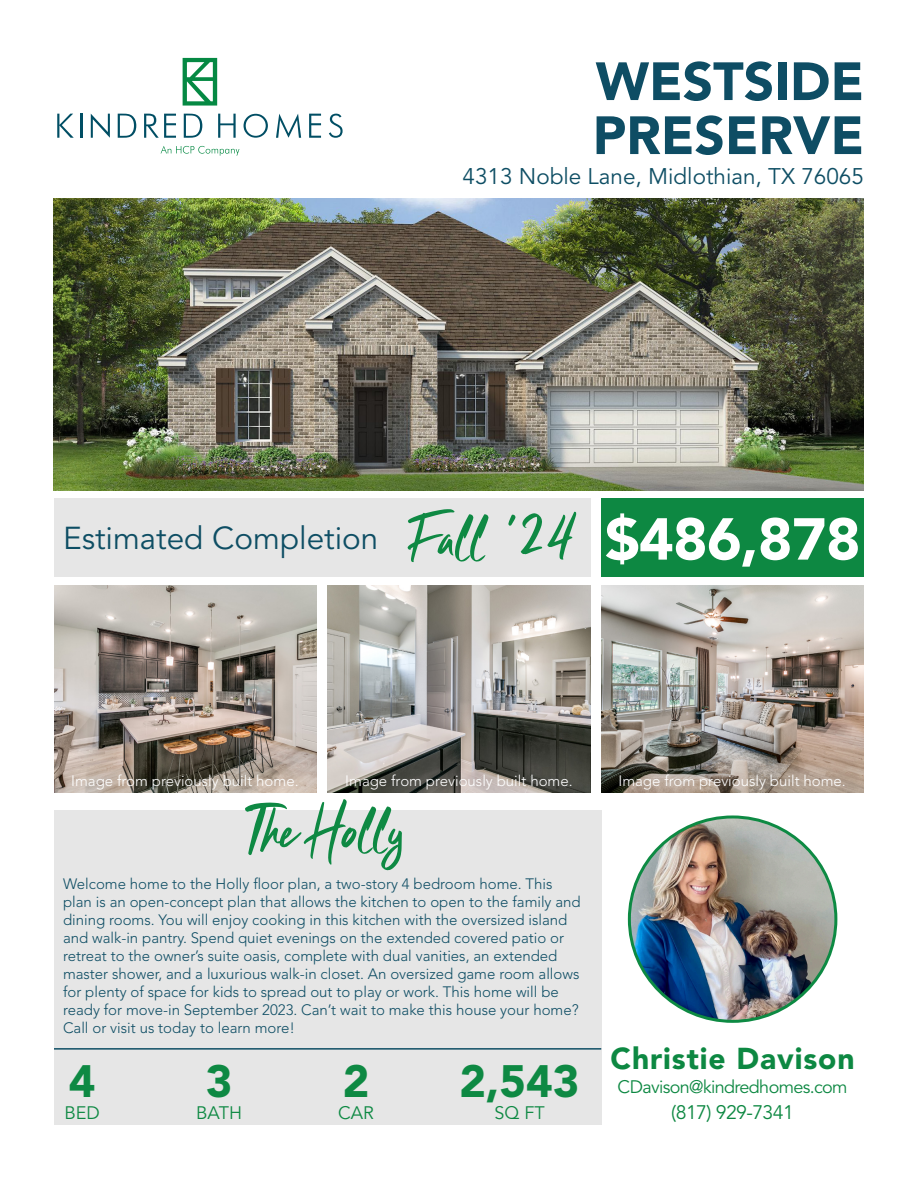
<style>
.page{position:relative;width:918px;height:1188px;background:#fff}
.page>*{position:absolute;margin:0;border:0;box-sizing:border-box;transform-origin:0 0}
.t1{font:900 58.5px "Avenir LT Std";letter-spacing:-.01em;color:#fff}
.Paragraph_Style_1{font:900 53.25px "Avenir LT Std";color:#0e4d64}
.t2{font:52.5px "Clattering";color:#0e8943}
.t3{font:900 45px "Avenir LT Std";color:#0e8943}
.t4{font:31.5px "Avenir LT Std";color:#0e4e64}
.t5{font:900 30px "Avenir LT Std";letter-spacing:.03em;color:#0d8842}
.t6{font:22.5px "Avenir LT Std";color:#0e4e64}
.t7{font:19.5px "Avenir LT Std";letter-spacing:-.03em;color:#0d8842}
.t8{font:18px "Avenir LT Std";letter-spacing:-.035em;color:#0d8842}
.t9{font:18px "Avenir LT Std";color:#0e8943}
.t10{font:300 15px/18px "Avenir LT Std";color:#0e4d64}
.t11{font:300 15px "Avenir LT Std";color:#fff}
</style>
<div class="page">
<svg style="left:183px;top:58px;width:34px;height:48px"></svg>
<svg style="left:57px;top:114px;width:17px;height:24px"></svg>
<svg style="left:91px;top:114px;width:19px;height:24px"></svg>
<svg style="left:118px;top:114px;width:18px;height:24px"></svg>
<svg style="left:144px;top:114px;width:32px;height:24px"></svg>
<svg style="left:184px;top:114px;width:18px;height:24px"></svg>
<svg style="left:218px;top:114px;width:18px;height:24px"></svg>
<svg style="left:244px;top:114px;width:24px;height:24px"></svg>
<svg style="left:276px;top:114px;width:25px;height:24px"></svg>
<svg style="left:309px;top:114px;width:12px;height:24px"></svg>
<svg style="left:329px;top:114px;width:14px;height:24px"></svg>
<hr style="left:81px;top:114px;width:2px;height:24px;background:#004e64">
<svg style="left:161px;top:146px;width:78px;height:10px"></svg>
<div style="left:54px;top:810px;width:547px;height:314px;background:#e6e6e6"></div>
<div style="left:54px;top:498px;width:536px;height:79px;background:#e6e6e6"></div>
<div style="left:601px;top:498px;width:263px;height:79px;background:#0d8842"></div>
<img style="left:328px;top:585px;width:262px;height:207px">
<img style="left:601px;top:585px;width:263px;height:207px">
<img style="left:54px;top:585px;width:263px;height:207px">
<hr style="left:54px;top:1048px;width:547px;height:2px;background:#0e4d64">
<img style="left:53px;top:199px;width:811px;height:292px">
<img style="left:629px;top:818px;width:207px;height:203px">
<p class="Paragraph_Style_1" style="left:596px;top:49px;width:270px">WESTSIDE</p>
<p class="Paragraph_Style_1" style="left:593px;top:103px;width:273px">PRESERVE</p>
<p class="t6" style="left:463px;top:163px;width:403px">4313 Noble Lane, Midlothian, TX 76065</p>
<p class="t4" style="left:63px;top:520px;width:317px">Estimated Completion</p>
<p class="t2" style="left:409px;top:505px;width:172px">Fall ‘24</p>
<p class="t1" style="left:605px;top:504px;width:257px">$486,878</p>
<p class="t11" style="left:71px;top:772px;width:229px">Image from previously built home.</p>
<p class="t11" style="left:345px;top:772px;width:229px">Image from previously built home.</p>
<p class="t11" style="left:619px;top:772px;width:229px">Image from previously built home.</p>
<p class="t2" style="left:248px;top:798px;width:160px">The Holly</p>
<p class="t10" style="left:63px;top:875px;width:519px">Welcome home to the Holly floor plan, a two-story 4 bedroom home. This plan is an open-concept plan that allows the kitchen to open to the family and dining rooms. You will enjoy cooking in this kitchen with the oversized island and walk-in pantry. Spend quiet evenings on the extended covered patio or retreat to the owner’s suite oasis, complete with dual vanities, an extended master shower, and a luxurious walk-in closet. An oversized game room allows for plenty of space for kids to spread out to play or work. This home will be ready for move-in September 2023. Can’t wait to make this house your home?<br>Call or visit us today to learn more!</p>
<p class="t3" style="left:69px;top:1054px;width:28px">4</p>
<p class="t9" style="left:65px;top:1102px;width:37px">BED</p>
<p class="t3" style="left:206px;top:1054px;width:28px">3</p>
<p class="t9" style="left:196px;top:1102px;width:47px">BATH</p>
<p class="t3" style="left:343px;top:1054px;width:28px">2</p>
<p class="t9" style="left:338px;top:1102px;width:37px">CAR</p>
<p class="t3" style="left:460px;top:1054px;width:121px">2,543</p>
<p class="t9" style="left:494px;top:1102px;width:52px">SQ FT</p>
<p class="t5" style="left:611px;top:1040px;width:246px">Christie Davison</p>
<p class="t8" style="left:618px;top:1077px;width:232px">CDavison@kindredhomes.com</p>
<p class="t7" style="left:671px;top:1101px;width:124px">(817) 929-7341</p>
</div>
